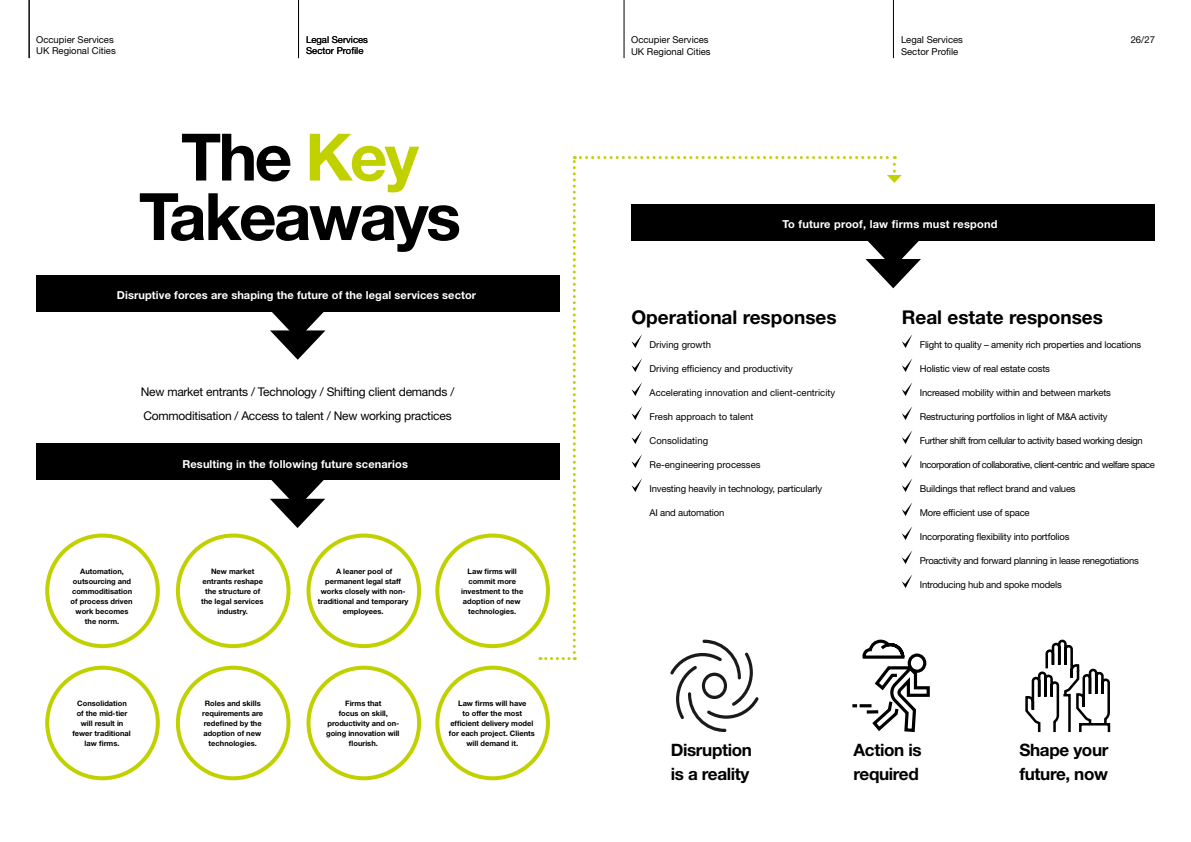
<style>
.page{position:relative;width:1191px;height:842px;background:#fff}
.page>*{position:absolute;margin:0;border:0;box-sizing:border-box;transform-origin:0 0}
.t1{font:700 65.4px/59.5px "Helvetica Neue LT Std";letter-spacing:-.04em;color:#000;text-align:center}
.t2{font:700 19px "Helvetica Neue LT Std";color:#000}
.t3{font:700 17.1px/23.9px "Helvetica Neue LT Std";letter-spacing:-.02em;color:#000}
.t4{font:12px/24px "Helvetica Neue LT Std";letter-spacing:-.02em;color:#000}
.t5{font:700 11px "Helvetica Neue LT Std";letter-spacing:.01em;color:#fff}
.t6{font:9.5px "Helvetica Neue LT Std";letter-spacing:-.02em;color:#000}
.t7{font:9.5px/11.4px "Helvetica Neue LT Std";color:#000}
.t8{font:9.5px "Helvetica Neue LT Std";letter-spacing:-.05em;color:#000}
.t9{font:9.5px "Helvetica Neue LT Std";letter-spacing:-.04em;color:#000}
.t10{font:700 7.5px/10px "Helvetica Neue LT Std";color:#000;text-align:center}
.s1{color:#c1d100}
</style>
<div class="page">
<hr style="left:298px;top:0;width:1px;height:58px;background:#000">
<hr style="left:29px;top:0;width:1px;height:58px;background:#000">
<div style="left:631px;top:204px;width:524px;height:36px;background:#000"></div>
<svg style="left:270px;top:311px;width:55px;height:49px"></svg>
<div style="left:36px;top:275px;width:523px;height:36px;background:#000"></div>
<svg style="left:270px;top:480px;width:55px;height:48px"></svg>
<div style="left:36px;top:444px;width:523px;height:36px;background:#000"></div>
<div style="left:45px;top:533px;width:115px;height:115px;border:4px solid #c1d100;border-radius:50%"></div>
<div style="left:45px;top:666px;width:115px;height:114px;border:4px solid #c1d100;border-radius:50%"></div>
<div style="left:176px;top:533px;width:114px;height:115px;border:4px solid #c1d100;border-radius:50%"></div>
<div style="left:176px;top:666px;width:114px;height:114px;border:4px solid #c1d100;border-radius:50%"></div>
<div style="left:306px;top:533px;width:115px;height:115px;border:4px solid #c1d100;border-radius:50%"></div>
<div style="left:306px;top:666px;width:115px;height:114px;border:4px solid #c1d100;border-radius:50%"></div>
<div style="left:435px;top:533px;width:115px;height:115px;border:4px solid #c1d100;border-radius:50%"></div>
<div style="left:435px;top:666px;width:115px;height:114px;border:4px solid #c1d100;border-radius:50%"></div>
<svg style="left:1025px;top:639px;width:86px;height:94px"></svg>
<svg style="left:540px;top:156px;width:391px;height:578px"></svg>
<hr style="left:893px;top:0;width:1px;height:58px;background:#000">
<hr style="left:624px;top:0;width:1px;height:58px;background:#000">
<p class="t7" style="left:36px;top:33px;width:81px">Occupier Services<br>UK Regional Cities</p>
<p class="t7" style="left:306px;top:33px;width:63px">Legal Services<br>Sector Profile</p>
<p class="t6" style="left:1130px;top:34px;width:26px">26/27</p>
<p class="t7" style="left:631px;top:34px;width:81px">Occupier Services<br>UK Regional Cities</p>
<p class="t7" style="left:901px;top:34px;width:63px">Legal Services<br>Sector Profile</p>
<h1 class="t1" style="left:139px;top:126px;width:324px">The <span class="s1">Key<br></span>Takeaways</h1>
<h3 class="t5" style="left:117px;top:289px;width:361px">Disruptive forces are shaping the future of the legal services sector</h3>
<h3 class="t4" style="left:141px;top:379px;width:315px">New market entrants / Technology / Shifting client demands /<br>Commoditisation / Access to talent / New working practices</h3>
<p class="t10" style="left:71px;top:566px;width:63px">Automation, outsourcing and commoditisation of process driven work becomes the norm.</p>
<p class="t10" style="left:72px;top:698px;width:60px">Consolidation of the mid-tier will result in fewer traditional law firms.</p>
<h3 class="t5" style="left:182px;top:457px;width:227px">Resulting in the following future scenarios</h3>
<p class="t10" style="left:201px;top:566px;width:64px">New market entrants reshape the structure of the legal services industry.</p>
<p class="t10" style="left:202px;top:698px;width:62px">Roles and skills requirements are redefined by the adoption of new technologies.</p>
<p class="t10" style="left:318px;top:566px;width:92px">A leaner pool of permanent legal staff works closely with non&shy;traditional and temporary employees.</p>
<p class="t10" style="left:326px;top:698px;width:75px">Firms that<br>focus on skill, productivity and on&shy;going innovation will flourish.</p>
<p class="t10" style="left:461px;top:566px;width:64px">Law firms will commit more investment to the adoption of new technologies.</p>
<p class="t10" style="left:449px;top:698px;width:87px">Law firms will have<br>to offer the most efficient delivery model for each project. Clients will demand it.</p>
<h3 class="t5" style="left:782px;top:218px;width:216px">To future proof, law firms must respond</h3>
<h2 class="t2" style="left:631px;top:306px;width:207px">Operational responses</h2>
<p class="t7" style="left:649px;top:339px;width:63px">Driving growth</p>
<p class="t7" style="left:649px;top:363px;width:145px">Driving efficiency and productivity</p>
<p class="t7" style="left:649px;top:387px;width:187px">Accelerating innovation and client-centricity</p>
<p class="t7" style="left:649px;top:411px;width:105px">Fresh approach to talent</p>
<p class="t7" style="left:649px;top:435px;width:60px">Consolidating</p>
<p class="t7" style="left:649px;top:459px;width:113px">Re-engineering processes</p>
<p class="t6" style="left:649px;top:483px;width:174px">Investing heavily in technology, particularly</p>
<p class="t6" style="left:649px;top:507px;width:76px">AI and automation</p>
<h2 class="t2" style="left:901px;top:306px;width:203px">Real estate responses</h2>
<p class="t6" style="left:919px;top:339px;width:223px">Flight to quality – amenity rich properties and locations</p>
<p class="t6" style="left:919px;top:363px;width:132px">Holistic view of real estate costs</p>
<p class="t6" style="left:919px;top:387px;width:193px">Increased mobility within and between markets</p>
<p class="t6" style="left:919px;top:411px;width:189px">Restructuring portfolios in light of M&amp;A activity</p>
<p class="t9" style="left:919px;top:435px;width:225px">Further shift from cellular to activity based working design</p>
<p class="t8" style="left:919px;top:459px;width:237px">Incorporation of collaborative, client-centric and welfare space</p>
<p class="t6" style="left:919px;top:483px;width:157px">Buildings that reflect brand and values</p>
<p class="t6" style="left:919px;top:507px;width:111px">More efficient use of space</p>
<p class="t6" style="left:919px;top:531px;width:151px">Incorporating flexibility into portfolios</p>
<p class="t6" style="left:919px;top:555px;width:221px">Proactivity and forward planning in lease renegotiations</p>
<p class="t6" style="left:919px;top:579px;width:143px">Introducing hub and spoke models</p>
<h3 class="t3" style="left:670px;top:738px;width:83px">Disruption is a reality</h3>
<h3 class="t3" style="left:853px;top:738px;width:70px">Action is required</h3>
<h3 class="t3" style="left:1019px;top:738px;width:91px">Shape your future, now</h3>
</div>
